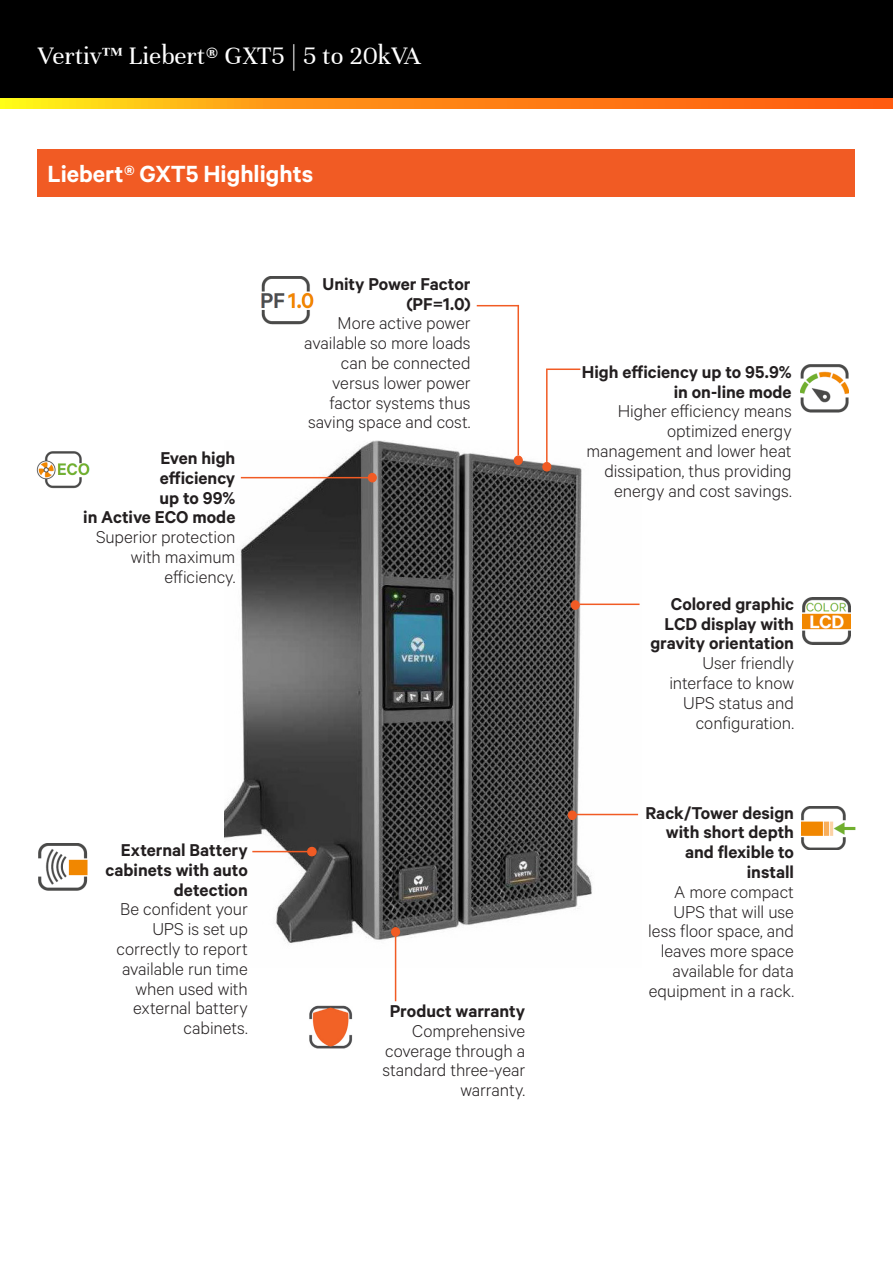
<style>
.page{position:relative;width:893px;height:1263px;background:#fff}
.page>*{position:absolute;margin:0;border:0;box-sizing:border-box;transform-origin:0 0}
.t1{font:27px "Unna";color:#fff}
.Orange_Box_Heading{font:600 22.5px "Calibre";color:#fff}
.Vertiv_Orange_Main_H{font:300 16.5px/19.8px "Calibre";letter-spacing:-.005em;color:#231f20;text-align:right}
.Vertiv_Orange_Main_H-2{font:600 16.5px/19.8px "Calibre";letter-spacing:-.005em;color:#231f20;text-align:right}
.s1{font-weight:300}
.s2{font-weight:600}
</style>
<div class="page">
<div style="left:0;top:0;width:893px;height:108px;background:#000"></div>
<svg style="left:0;top:98px;width:893px;height:11px;background:#ff9014"></svg>
<img style="left:224px;top:440px;width:416px;height:527px">
<div style="left:38px;top:149px;width:817px;height:48px;background:#f15b24"></div>
<div style="left:514px;top:456px;width:8px;height:8px;background:#f15b24;border-radius:50%"></div>
<div style="left:514px;top:455px;width:9px;height:10px;border:1px solid #f15b24;border-radius:50%"></div>
<hr style="left:517px;top:305px;width:2px;height:150px;background:#f15b24">
<hr style="left:477px;top:305px;width:42px;height:1px;background:#f15b24">
<div style="left:543px;top:463px;width:8px;height:8px;background:#f15b24;border-radius:50%"></div>
<div style="left:542px;top:462px;width:9px;height:9px;border:1px solid #f15b24;border-radius:50%"></div>
<hr style="left:546px;top:370px;width:2px;height:92px;background:#f15b24">
<hr style="left:546px;top:368px;width:34px;height:2px;background:#f15b24">
<div style="left:571px;top:601px;width:8px;height:8px;background:#f15b24;border-radius:50%"></div>
<div style="left:571px;top:600px;width:9px;height:10px;border:1px solid #f15b24;border-radius:50%"></div>
<hr style="left:580px;top:603px;width:59px;height:2px;background:#f15b24">
<hr style="left:241px;top:477px;width:131px;height:1px;background:#f15b24">
<div style="left:368px;top:473px;width:8px;height:9px;background:#f15b24;border-radius:50%"></div>
<div style="left:368px;top:473px;width:9px;height:9px;border:1px solid #f15b24;border-radius:50%"></div>
<div style="left:308px;top:847px;width:8px;height:9px;background:#f15b24;border-radius:50%"></div>
<div style="left:307px;top:847px;width:10px;height:9px;border:1px solid #f15b24;border-radius:50%"></div>
<hr style="left:252px;top:851px;width:55px;height:1px;background:#f15b24">
<div style="left:568px;top:811px;width:8px;height:8px;background:#f15b24;border-radius:50%"></div>
<div style="left:568px;top:810px;width:9px;height:10px;border:1px solid #f15b24;border-radius:50%"></div>
<hr style="left:572px;top:814px;width:66px;height:1px;background:#f15b24">
<div style="left:392px;top:928px;width:7px;height:8px;background:#f15b24;border-radius:50%"></div>
<div style="left:391px;top:927px;width:9px;height:10px;border:1px solid #f15b24;border-radius:50%"></div>
<hr style="left:395px;top:932px;width:1px;height:69px;background:#f15b24">
<img style="left:261px;top:276px;width:53px;height:48px">
<img style="left:800px;top:365px;width:48px;height:48px">
<img style="left:802px;top:597px;width:49px;height:48px">
<img style="left:802px;top:806px;width:53px;height:43px">
<img style="left:309px;top:1005px;width:44px;height:44px">
<img style="left:37px;top:451px;width:53px;height:37px">
<img style="left:39px;top:843px;width:49px;height:48px">
<h1 class="t1" style="left:38px;top:40px;width:384px">Vertiv™ Liebert® GXT5 | 5 to 20kVA</h1>
<p class="Orange_Box_Heading" style="left:47px;top:158px;width:267px">Liebert® GXT5 Highlights</p>
<p class="Vertiv_Orange_Main_H-2" style="left:83px;top:447px;width:154px">Even high efficiency<br>up to 99%<br>in Active ECO mode<br><span class="s1">Superior protection with maximum efficiency.</span></p>
<p class="Vertiv_Orange_Main_H" style="left:304px;top:273px;width:168px"><span class="s2">Unity Power Factor (PF=1.0)<br></span>More active power available so more loads can be connected versus lower power factor systems thus saving space and cost.</p>
<p class="Vertiv_Orange_Main_H" style="left:106px;top:839px;width:144px"><span class="s2">External Battery cabinets with auto detection<br></span>Be confident your<br>UPS is set up correctly to report available run time when used with external battery cabinets.</p>
<p class="Vertiv_Orange_Main_H" style="left:382px;top:1000px;width:144px"><span class="s2">Product warranty<br></span>Comprehensive coverage through a standard three-year warranty.</p>
<p class="Vertiv_Orange_Main_H" style="left:582px;top:361px;width:211px"><span class="s2">High efficiency up to 95.9% in on-line mode<br></span>Higher efficiency means optimized energy management and lower heat dissipation, thus providing energy and cost savings.</p>
<p class="Vertiv_Orange_Main_H" style="left:650px;top:593px;width:145px"><span class="s2">Colored graphic<br>LCD display with gravity orientation<br></span>User friendly interface to know<br>UPS status and configuration.</p>
<p class="Vertiv_Orange_Main_H" style="left:646px;top:802px;width:150px"><span class="s2">Rack/Tower design with short depth and flexible to install<br></span>A more compact<br>UPS that will use less floor space, and leaves more space available for data equipment in a rack.</p>
</div>
